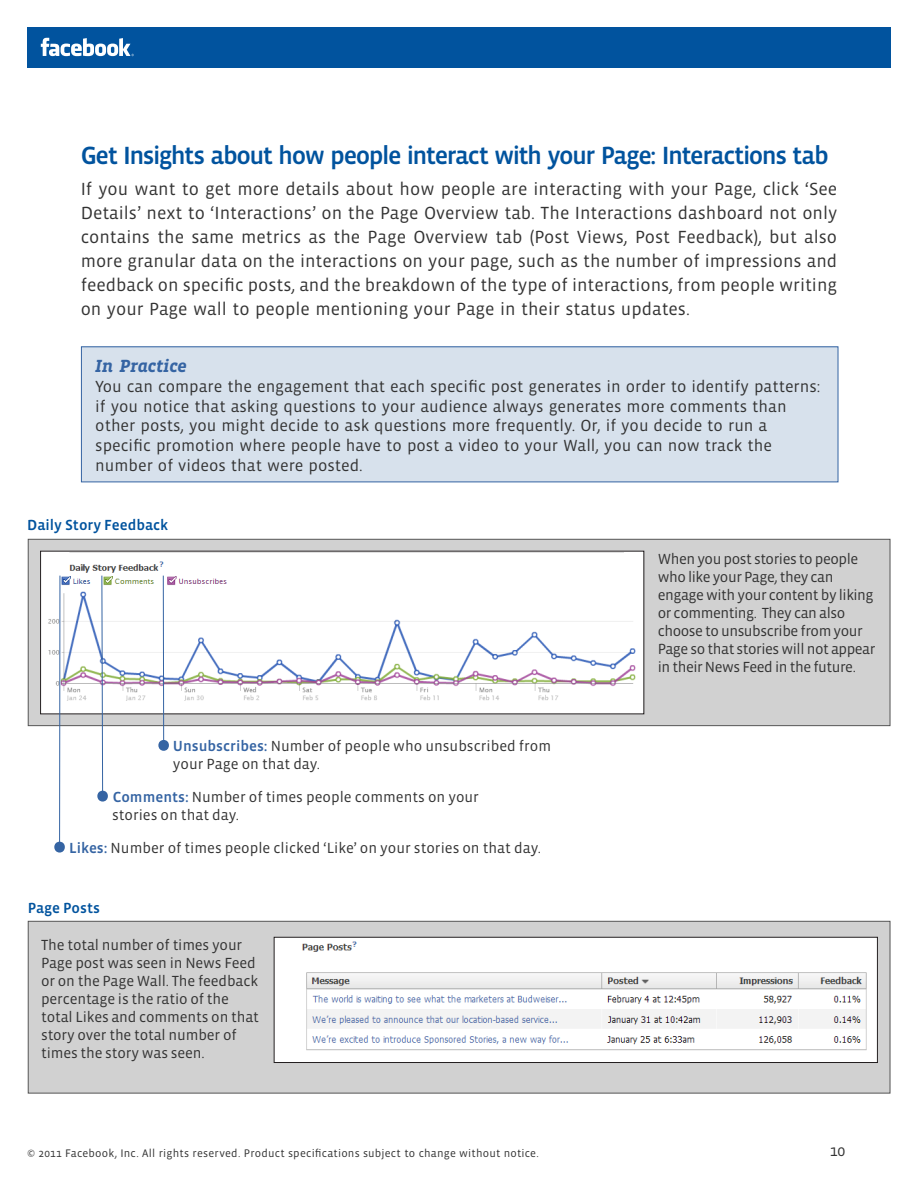
<style>
.page{position:relative;width:918px;height:1188px;background:#fff}
.page>*{position:absolute;margin:0;border:0;box-sizing:border-box;transform-origin:0 0}
.t1{font:500 25.5px "Vista Sans OT";letter-spacing:-.06em;color:#01539e}
.t2{font:18px/24px "Vista Sans OT";color:#333;text-align:justify}
.t3{font:italic 700 18px "Vista Slab";letter-spacing:-.01em;color:#3564a3}
.t4{font:16.5px/19.8px "Vista Sans OT";color:#333}
.t5{font:15.75px "Vista Sans OT";color:#333}
.t6{font:15px/18px "Vista Sans OT";letter-spacing:-.01em;color:#333}
.t7{font:15px/18px "Vista Sans OT";letter-spacing:-.03em;color:#333}
.t8{font:500 15px "Vista Sans OT";color:#01539e}
.t9{font:11.25px "Vista Sans OT";letter-spacing:.015em;color:#333}
.s1{font-weight:500;color:#3564a3}
</style>
<div class="page">
<div style="left:27px;top:27px;width:864px;height:41px;background:#01539e"></div>
<svg style="left:41px;top:38px;width:93px;height:18px"></svg>
<div style="left:28px;top:921px;width:862px;height:173px;background:#d1d1d1;border:1px solid #555"></div>
<div style="left:28px;top:539px;width:862px;height:187px;background:#d1d1d1;border:1px solid #555"></div>
<img style="left:42px;top:553px;width:600px;height:159px">
<div style="left:54px;top:842px;width:11px;height:11px;background:#3564a3;border-radius:50%"></div>
<hr style="left:59px;top:576px;width:1px;height:271px;background:#3564a3">
<div style="left:158px;top:740px;width:11px;height:11px;background:#3564a3;border-radius:50%"></div>
<hr style="left:163px;top:576px;width:1px;height:166px;background:#3564a3">
<div style="left:97px;top:791px;width:11px;height:11px;background:#3564a3;border-radius:50%"></div>
<svg style="left:101px;top:575px;width:2px;height:216px"></svg>
<img style="left:276px;top:939px;width:600px;height:122px">
<div style="left:274px;top:937px;width:604px;height:126px;border:1px solid #231f20"></div>
<div style="left:81px;top:347px;width:757px;height:135px;background:#d7e1ec"></div>
<div style="left:81px;top:346px;width:757px;height:136px;border:1px solid #3564a3"></div>
<h1 class="t1" style="left:81px;top:143px;width:750px">Get Insights about how people interact with your Page: Interactions tab</h1>
<p class="t2" style="left:81px;top:177px;width:758px">If you want to get more details about how people are interacting with your Page, click ‘See Details’ next to ‘Interactions’ on the Page Overview tab. The Interactions dashboard not only contains the same metrics as the Page Overview tab (Post Views, Post Feedback), but also more granular data on the interactions on your page, such as the number of impressions and feedback on specific posts, and the breakdown of the type of interactions, from people writing on your Page wall to people mentioning your Page in their status updates.</p>
<p class="t3" style="left:95px;top:358px;width:93px">In Practice</p>
<p class="t4" style="left:95px;top:377px;width:727px">You can compare the engagement that each specific post generates in order to identify patterns: if you notice that asking questions to your audience always generates more comments than other posts, you might decide to ask questions more frequently. Or, if you decide to run a specific promotion where people have to post a video to your Wall, you can now track the number of videos that were posted.</p>
<p class="t8" style="left:27px;top:517px;width:142px">Daily Story Feedback</p>
<p class="t6" style="left:173px;top:737px;width:380px"><span class="s1">Unsubscribes:</span> Number of people who unsubscribed from your Page on that day.</p>
<p class="t6" style="left:112px;top:788px;width:368px"><span class="s1">Comments:</span> Number of times people comments on your stories on that day.</p>
<p class="t6" style="left:69px;top:839px;width:473px"><span class="s1">Likes:</span> Number of times people clicked ‘Like’ on your stories on that day.</p>
<p class="t8" style="left:28px;top:900px;width:74px">Page Posts</p>
<p class="t6" style="left:41px;top:936px;width:219px">The total number of times your<br>Page post was seen in News Feed or on the Page Wall. The feedback percentage is the ratio of the total Likes and comments on that story over the total number of times the story was seen.</p>
<p class="t7" style="left:658px;top:550px;width:219px">When you post stories to people who like your Page, they can engage with your content by liking or commenting. They can also choose to unsubscribe from your<br>Page so that stories will not appear in their News Feed in the future.</p>
<p class="t9" style="left:27px;top:1148px;width:513px">© 2011 Facebook, Inc. All rights reserved. Product specifications subject to change without notice.</p>
<p class="t5" style="left:830px;top:1143px;width:17px">10</p>
</div>
